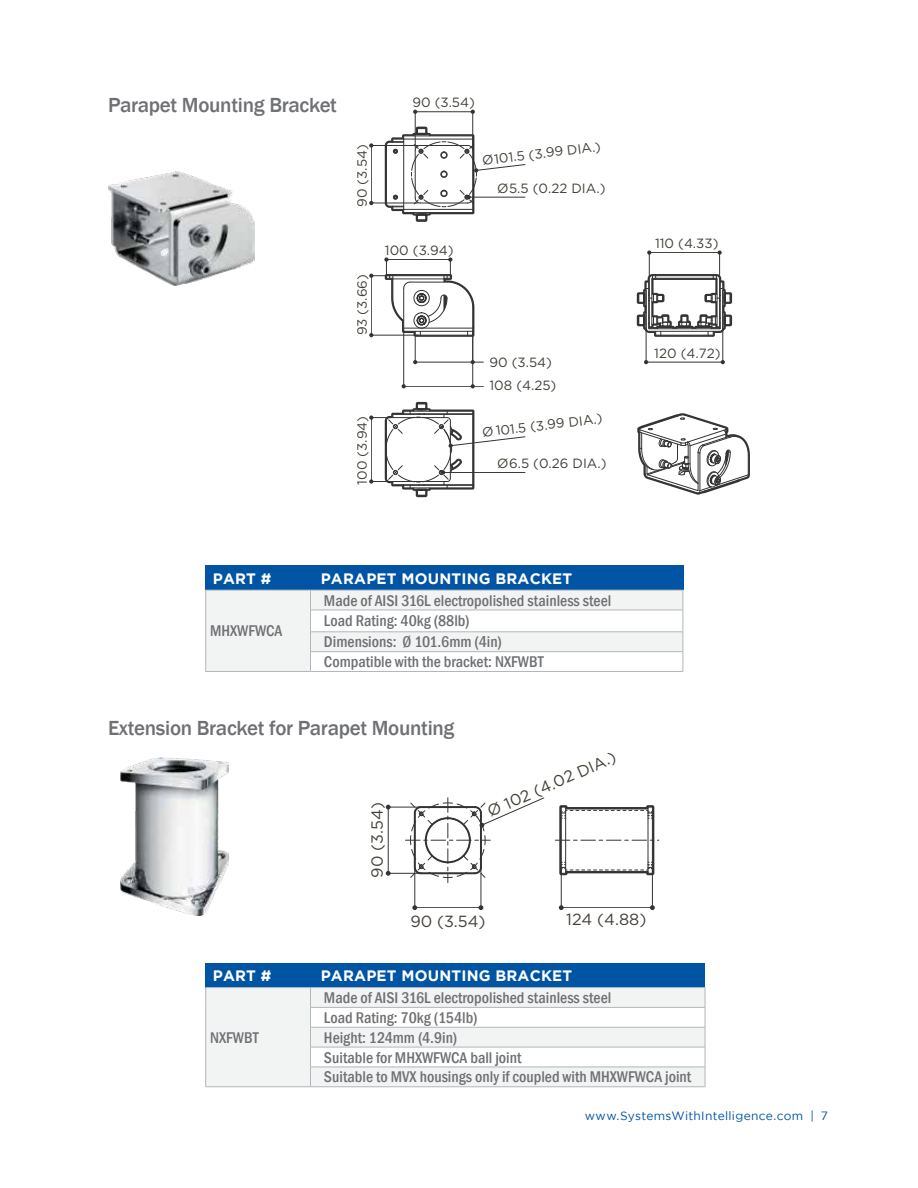
<style>
.page{position:relative;width:918px;height:1188px;background:#fff}
.page>*{position:absolute;margin:0;border:0;box-sizing:border-box;transform-origin:0 0}
.t1{font:500 21px "Franklin Gothic";letter-spacing:-.015em;color:#6f7073}
.t2{font:16.05px "Gotham Pro";color:#141006}
.t3{font:500 condensed 15.9px/19.8px "Franklin Gothic";color:#6f7073}
.t4{font:700 15.15px "Gotham";letter-spacing:.015em;color:#fff}
.t5{font:13.35px/23.4px "Gotham Pro";color:#141006}
.t6{font:12px "Gotham";letter-spacing:.025em;color:#0054a4}
</style>
<div class="page">
<img style="left:108px;top:172px;width:146px;height:113px">
<img style="left:120px;top:757px;width:108px;height:159px">
<svg style="left:637px;top:413px;width:113px;height:82px"></svg>
<svg style="left:637px;top:250px;width:95px;height:87px"></svg>
<hr style="left:723px;top:291px;width:1px;height:71px;background:#010101">
<hr style="left:646px;top:291px;width:1px;height:71px;background:#010101">
<hr style="left:646px;top:362px;width:77px;height:1px;background:#010101">
<svg style="left:644px;top:360px;width:4px;height:4px"></svg>
<svg style="left:721px;top:360px;width:4px;height:4px"></svg>
<hr style="left:403px;top:330px;width:1px;height:56px;background:#010101">
<hr style="left:472px;top:330px;width:1px;height:56px;background:#010101">
<hr style="left:404px;top:386px;width:80px;height:1px;background:#010101">
<svg style="left:471px;top:384px;width:4px;height:4px"></svg>
<svg style="left:402px;top:384px;width:4px;height:4px"></svg>
<hr style="left:415px;top:362px;width:69px;height:1px;background:#010101">
<svg style="left:369px;top:257px;width:106px;height:107px"></svg>
<hr style="left:415px;top:112px;width:1px;height:37px;background:#010101">
<hr style="left:472px;top:112px;width:1px;height:37px;background:#010101">
<hr style="left:415px;top:111px;width:58px;height:1px;background:#010101">
<svg style="left:471px;top:110px;width:4px;height:4px"></svg>
<svg style="left:413px;top:110px;width:4px;height:4px"></svg>
<svg style="left:385px;top:127px;width:140px;height:95px"></svg>
<svg style="left:369px;top:402px;width:156px;height:95px"></svg>
<hr style="left:371px;top:203px;width:47px;height:1px;background:#010101">
<hr style="left:371px;top:145px;width:47px;height:1px;background:#010101">
<hr style="left:371px;top:145px;width:1px;height:58px;background:#010101">
<svg style="left:369px;top:143px;width:4px;height:5px"></svg>
<svg style="left:369px;top:201px;width:4px;height:4px"></svg>
<hr style="left:414px;top:867px;width:1px;height:41px;background:#010101">
<hr style="left:481px;top:867px;width:1px;height:41px;background:#010101">
<hr style="left:388px;top:807px;width:33px;height:1px;background:#010101">
<hr style="left:388px;top:873px;width:33px;height:1px;background:#010101">
<hr style="left:388px;top:807px;width:1px;height:66px;background:#010101">
<svg style="left:386px;top:871px;width:5px;height:5px"></svg>
<svg style="left:386px;top:805px;width:5px;height:5px"></svg>
<hr style="left:561px;top:867px;width:1px;height:41px;background:#010101">
<hr style="left:652px;top:867px;width:1px;height:41px;background:#010101">
<hr style="left:561px;top:907px;width:91px;height:1px;background:#010101">
<svg style="left:650px;top:905px;width:5px;height:5px"></svg>
<svg style="left:559px;top:905px;width:5px;height:5px"></svg>
<hr style="left:415px;top:907px;width:66px;height:1px;background:#010101">
<svg style="left:479px;top:905px;width:4px;height:5px"></svg>
<svg style="left:412px;top:905px;width:5px;height:5px"></svg>
<svg style="left:555px;top:805px;width:104px;height:70px"></svg>
<svg style="left:405px;top:798px;width:139px;height:85px"></svg>
<div style="left:206px;top:566px;width:478px;height:24px;background:#0054a4"></div>
<hr style="left:206px;top:671px;width:105px;height:1px;background:#b0b7bc">
<hr style="left:310px;top:671px;width:373px;height:1px;background:#b0b7bc">
<svg style="left:205px;top:590px;width:479px;height:81px"></svg>
<div style="left:206px;top:963px;width:499px;height:25px;background:#0054a4"></div>
<div style="left:206px;top:988px;width:104px;height:99px;background:#f2f3f3"></div>
<hr style="left:206px;top:987px;width:105px;height:1px;background:#b0b7bc">
<hr style="left:310px;top:987px;width:395px;height:1px;background:#b0b7bc">
<hr style="left:206px;top:1087px;width:105px;height:1px;background:#b0b7bc">
<hr style="left:310px;top:1087px;width:395px;height:1px;background:#b0b7bc">
<svg style="left:205px;top:988px;width:1px;height:99px"></svg>
<svg style="left:310px;top:988px;width:396px;height:99px"></svg>
<h1 class="t1" style="left:108px;top:92px;width:231px">Parapet Mounting Bracket</h1>
<p class="t5" style="left:350px;top:207px;width:64px;rotate:-90deg">90 (3.54)</p>
<p class="t5" style="left:350px;top:335px;width:63px;rotate:-90deg">93 (3.66)</p>
<p class="t5" style="left:350px;top:485px;width:70px;rotate:-90deg">100 (3.94)</p>
<p class="t5" style="left:412px;top:91px;width:64px">90 (3.54)</p>
<p class="t5" style="left:481px;top:149px;width:121px;rotate:-7deg">Ø 101.5 (3.99 DIA.)</p>
<p class="t5" style="left:497px;top:176px;width:110px">Ø 5.5 (0.22 DIA.)</p>
<p class="t5" style="left:385px;top:239px;width:70px">100 (3.94)</p>
<p class="t5" style="left:490px;top:350px;width:68px">90 (3.54)<br>108 (4.25)</p>
<p class="t5" style="left:481px;top:421px;width:122px;rotate:-7deg">Ø 101.5 (3.99 DIA.)</p>
<p class="t5" style="left:497px;top:452px;width:111px">Ø 6.5 (0.26 DIA.)</p>
<p class="t5" style="left:655px;top:232px;width:65px">110 (4.33)</p>
<p class="t5" style="left:654px;top:341px;width:68px">120 (4.72)</p>
<p class="t4" style="left:213px;top:570px;width:60px">PART #</p>
<p class="t4" style="left:321px;top:570px;width:253px">PARAPET MOUNTING BRACKET</p>
<p class="t3" style="left:210px;top:621px;width:74px">MHXWFWCA</p>
<p class="t3" style="left:324px;top:590px;width:289px;line-height:20.5px">Made of AISI 316L electropolished stainless steel Load Rating: 40kg (88lb)<br>Dimensions: Ø 101.6mm (4in)<br>Compatible with the bracket: NXFWBT</p>
<h1 class="t1" style="left:108px;top:715px;width:348px">Extension Bracket for Parapet Mounting</h1>
<p class="t2" style="left:368px;top:878px;width:77px;rotate:-90deg">90 (3.54)</p>
<p class="t2" style="left:485px;top:804px;width:140px;rotate:-24deg">Ø 102 (4.02 DIA.)</p>
<p class="t2" style="left:410px;top:913px;width:77px">90 (3.54)</p>
<p class="t2" style="left:566px;top:910px;width:82px">124 (4.88)</p>
<p class="t4" style="left:213px;top:967px;width:60px">PART #</p>
<p class="t4" style="left:321px;top:967px;width:253px">PARAPET MOUNTING BRACKET</p>
<p class="t3" style="left:210px;top:1027px;width:50px">NXFWBT</p>
<p class="t3" style="left:324px;top:988px;width:369px">Made of AISI 316L electropolished stainless steel<br>Load Rating: 70kg (154lb)<br>Height: 124mm (4.9in)<br>Suitable for MHXWFWCA ball joint<br>Suitable to MVX housings only if coupled with MHXWFWCA joint</p>
<p class="t6" style="left:585px;top:1109px;width:245px">www.SystemsWithIntelligence.com | 7</p>
</div>
